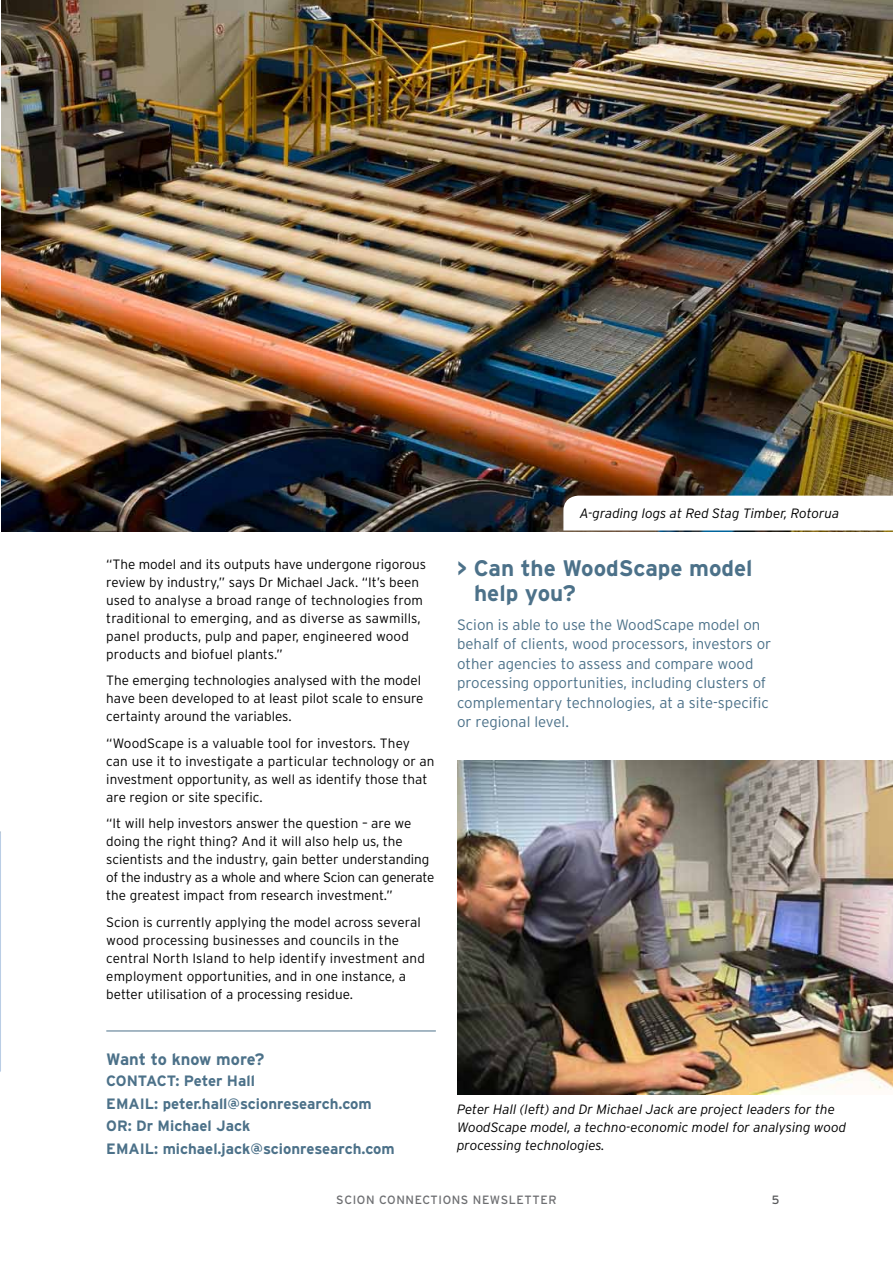
<style>
.page{position:relative;width:893px;height:1263px;background:#fff}
.page>*{position:absolute;margin:0;border:0;box-sizing:border-box;transform-origin:0 0}
.t1{font:700 22.5px/25.5px "Interstate";color:#4c7189}
.t2{font:700 16.5px "Interstate";letter-spacing:-.005em;color:#4c7189}
.t3{font:300 15px/19.5px "Interstate";color:#4c7189}
.t4{font:700 15px/22.5px "Interstate";color:#4c7189}
.t5{font:300 13.5px/18px "Interstate";color:#000}
.t6{font:italic 300 13.5px/18px "Interstate";color:#000}
.t7{font:12px "Interstate";letter-spacing:.05em;color:#6d6e71}
.t8{font:12px "Interstate";color:#58595b}
</style>
<div class="page">
<img style="left:0;top:831px;width:1px;height:241px">
<hr style="left:106px;top:1030px;width:330px;height:1px;background:#4c7189">
<img style="left:1px;top:0;width:892px;height:531px">
<img style="left:457px;top:761px;width:436px;height:333px">
<svg style="left:563px;top:496px;width:330px;height:34px"></svg>
<p class="t5" style="left:106px;top:555px;width:321px">“The model and its outputs have undergone rigorous review by industry,” says Dr Michael Jack. “It’s been used to analyse a broad range of technologies from traditional to emerging, and as diverse as sawmills, panel products, pulp and paper, engineered wood products and biofuel plants.”</p>
<p class="t5" style="left:106px;top:671px;width:319px">The emerging technologies analysed with the model have been developed to at least pilot scale to ensure certainty around the variables.</p>
<p class="t5" style="left:106px;top:734px;width:330px">“WoodScape is a valuable tool for investors. They can use it to investigate a particular technology or an investment opportunity, as well as identify those that are region or site specific.</p>
<p class="t5" style="left:106px;top:814px;width:329px">“It will help investors answer the question – are we doing the right thing? And it will also help us, the scientists and the industry, gain better understanding of the industry as a whole and where Scion can generate the greatest impact from research investment.”</p>
<p class="t5" style="left:106px;top:913px;width:320px">Scion is currently applying the model across several wood processing businesses and councils in the central North Island to help identify investment and employment opportunities, and in one instance, a better utilisation of a processing residue.</p>
<p class="t2" style="left:106px;top:1050px;width:160px">Want to know more?</p>
<p class="t4" style="left:106px;top:1069px;width:290px">CONTACT: Peter Hall<br>EMAIL: peter.hall@scionresearch.com<br>OR: Dr Michael Jack<br>EMAIL: michael.jack@scionresearch.com</p>
<p class="t6" style="left:580px;top:504px;width:261px">A-grading logs at Red Stag Timber, Rotorua</p>
<h1 class="t1" style="left:474px;top:555px;width:280px;text-indent:-17px">&gt; Can the WoodScape model help you?</h1>
<p class="t3" style="left:457px;top:615px;width:316px">Scion is able to use the WoodScape model on behalf of clients, wood processors, investors or other agencies to assess and compare wood processing opportunities, including clusters of complementary technologies, at a site-specific or regional level.</p>
<p class="t6" style="left:457px;top:1100px;width:391px">Peter Hall (left) and Dr Michael Jack are project leaders for the<br>WoodScape model, a techno-economic model for analysing wood processing technologies.</p>
<p class="t7" style="left:336px;top:1193px;width:222px">SCION CONNECTIONS NEWSLETTER</p>
<p class="t8" style="left:772px;top:1193px;width:9px">5</p>
</div>
